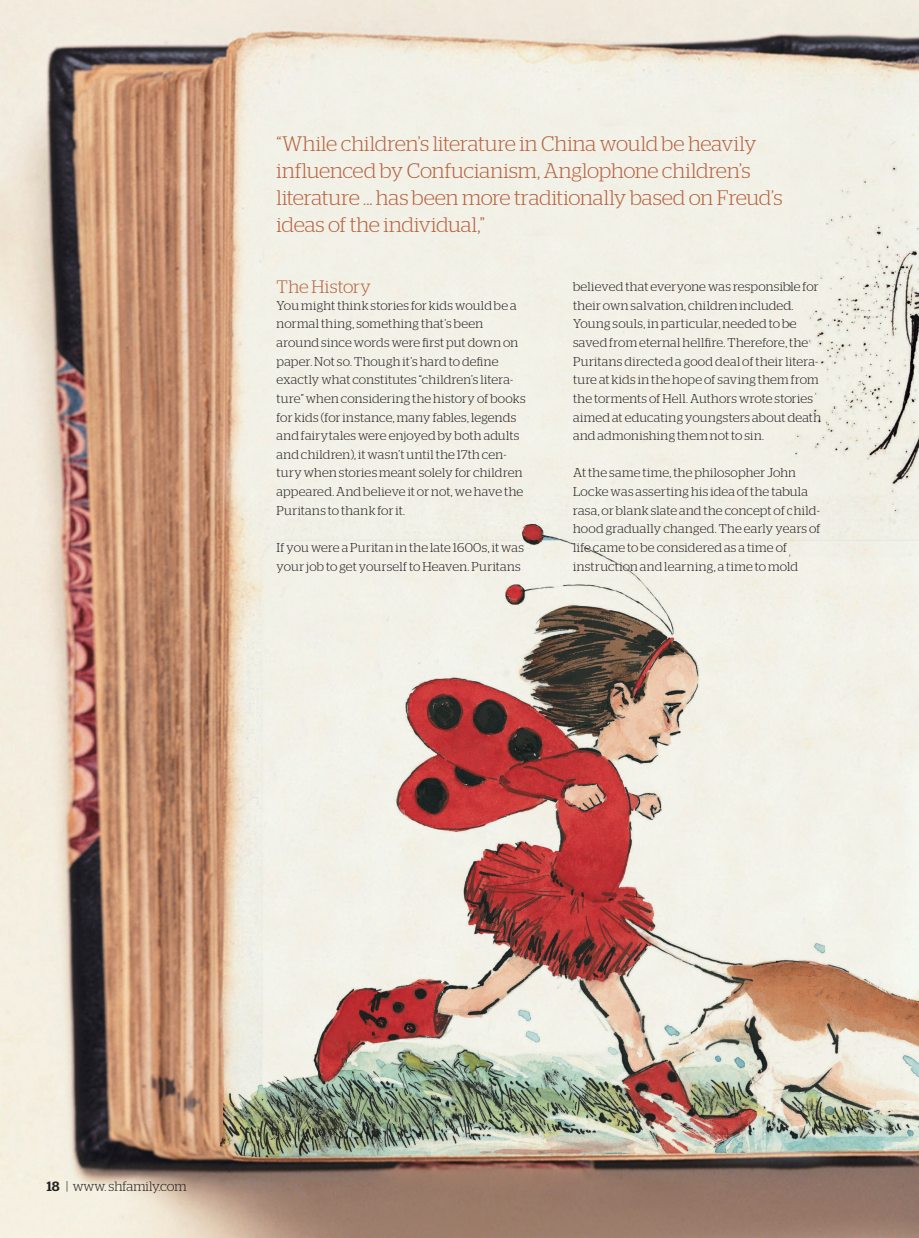
<style>
.page{position:relative;width:919px;height:1238px;background:#fff}
.page>*{position:absolute;margin:0;border:0;box-sizing:border-box;transform-origin:0 0}
.t1{font:300 21px/27px "Stag";letter-spacing:-.005em;color:#b76441}
.t2{font:300 18px "Stag";letter-spacing:.01em;color:#b76441}
.t3{font:300 13.5px "Stag";color:#231f20}
.t4{font:300 12.75px/18.6px "Stag";letter-spacing:.02em;color:#231f20}
.s1{font-weight:500}
</style>
<div class="page">
<img style="left:0;top:0;width:918px;height:1237px">
<img style="left:218px;top:495px;width:700px;height:662px">
<img style="left:789px;top:0;width:129px;height:556px">
<h1 class="t1" style="left:276px;top:130px;width:507px">“While children’s literature in China would be heavily influenced by Confucianism, Anglophone children’s literature ... has been more traditionally based on Freud’s ideas of the individual,”</h1>
<h2 class="t2" style="left:276px;top:276px;width:96px">The History</h2>
<p class="t4" style="left:276px;top:296px;width:251px">You might think stories for kids would be a normal thing, something that’s been around since words were first put down on paper. Not so. Though it’s hard to define exactly what constitutes “children’s litera&shy;ture” when considering the history of books for kids (for instance, many fables, legends and fairytales were enjoyed by both adults and children), it wasn’t until the 17th cen&shy;tury when stories meant solely for children appeared. And believe it or not, we have the Puritans to thank for it.</p>
<p class="t4" style="left:276px;top:538px;width:249px">If you were a Puritan in the late 1600s, it was your job to get yourself to Heaven. Puritans</p>
<p class="t4" style="left:573px;top:277px;width:249px">believed that everyone was responsible for their own salvation, children included.<br>Young souls, in particular, needed to be saved from eternal hellfire. Therefore, the Puritans directed a good deal of their litera&shy;ture at kids in the hope of saving them from the torments of Hell. Authors wrote stories aimed at educating youngsters about death and admonishing them not to sin.</p>
<p class="t4" style="left:573px;top:463px;width:249px">At the same time, the philosopher John Locke was asserting his idea of the tabula rasa, or blank slate and the concept of child&shy;hood gradually changed. The early years of life came to be considered as a time of instruction and learning, a time to mold</p>
<p class="t3" style="left:47px;top:1178px;width:141px"><span class="s1">18</span> | www. shfamily.com</p>
</div>
